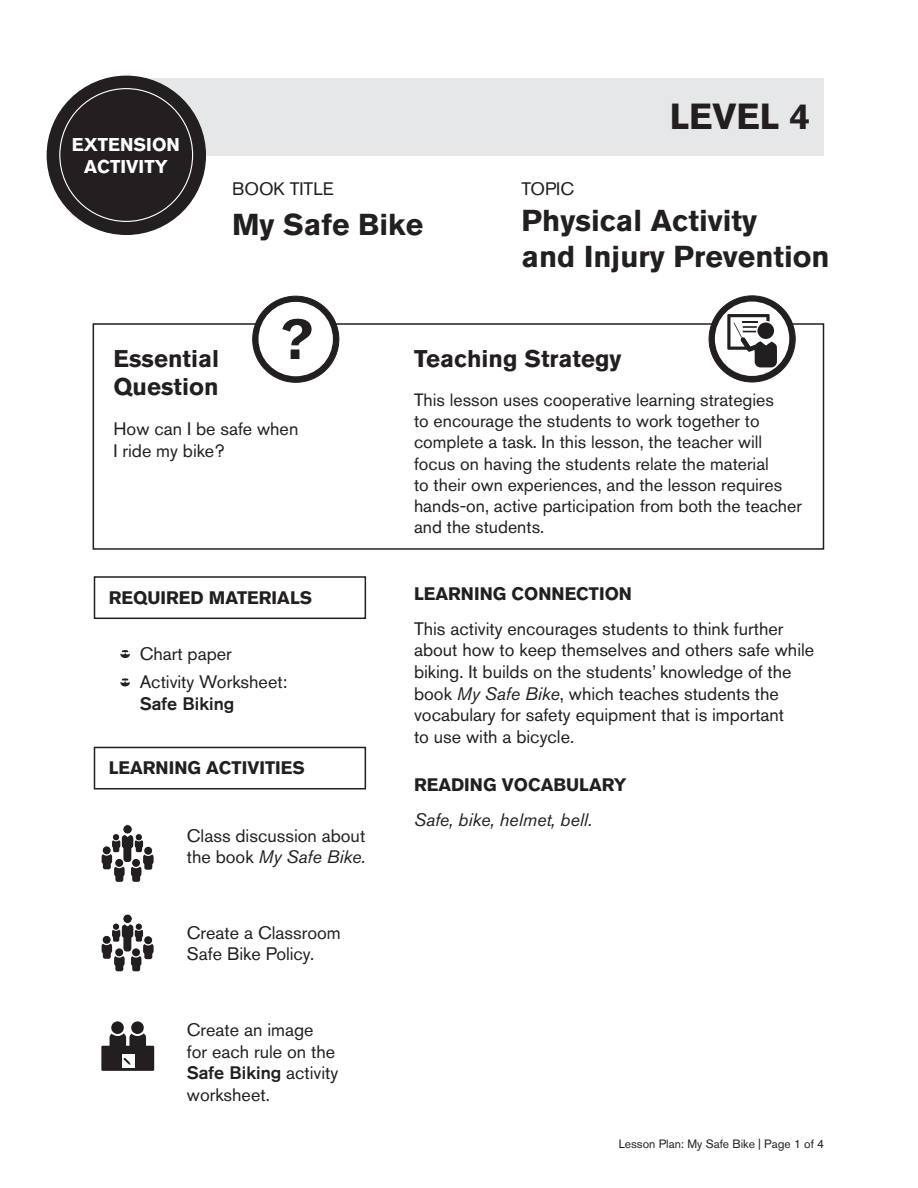
<style>
.page{position:relative;width:918px;height:1188px;background:#fff}
.page>*{position:absolute;margin:0;border:0;box-sizing:border-box;transform-origin:0 0}
.t1{font:700 61.5px "Akzidenz Grotesk BQ";color:#231f20}
.t2{font:700 36px "Akzidenz Grotesk BQ";color:#231f20}
.t3{font:700 30px/36px "Akzidenz Grotesk BQ";color:#231f20}
.t4{font:700 24px "Akzidenz Grotesk BQ";color:#231f20}
.t5{font:700 18.45px/22px "Akzidenz Grotesk BQ";color:#fff;text-align:center}
.BODY{font:18px/21.6px "Akzidenz Grotesk BQ";color:#231f20}
.LEARNING_ACTIVITIES{font:18px/21.6px "Akzidenz Grotesk BQ";color:#231f20}
.SUB1{font:700 18px "Akzidenz Grotesk BQ";color:#231f20}
.STAR_BULLETS{font:18px/21.6px "Akzidenz Grotesk BQ";color:#231f20}
.Teaching_Strategy{font:18px/21.6px "Akzidenz Grotesk BQ";color:#231f20}
.VOCAB{font:italic 18px "Akzidenz Grotesk BQ";color:#231f20}
.Teaching_Strategy-2{font:17.7px/21.3px "Akzidenz Grotesk BQ";color:#231f20}
.t6{font:12px "Akzidenz Grotesk BQ";color:#231f20}
.s1{font-weight:500}
.s2{font-style:italic}
</style>
<div class="page">
<div style="left:139px;top:78px;width:685px;height:78px;background:#e6e7e9"></div>
<div style="left:47px;top:76px;width:158px;height:158px;background:#231f20;border-radius:50%"></div>
<div style="left:93px;top:323px;width:731px;height:227px;border:2px solid #231f20"></div>
<div style="left:94px;top:747px;width:272px;height:43px;border:2px solid #231f20"></div>
<svg style="left:253px;top:296px;width:86px;height:86px;background:#3b3839"></svg>
<div style="left:260px;top:303px;width:72px;height:72px;background:#fff;border-radius:50%"></div>
<div style="left:259px;top:302px;width:74px;height:74px;border:2px solid #fff;border-radius:50%"></div>
<svg style="left:709px;top:296px;width:86px;height:86px;background:#3b3838"></svg>
<div style="left:716px;top:303px;width:72px;height:72px;background:#fff;border-radius:50%"></div>
<div style="left:715px;top:302px;width:74px;height:74px;border:2px solid #fff;border-radius:50%"></div>
<div style="left:755px;top:346px;width:22px;height:21px;background:#231f20;border-radius:6px"></div>
<svg style="left:727px;top:314px;width:50px;height:41px"></svg>
<div style="left:131px;top:866px;width:10px;height:11px;background:#231f20;border-radius:3px"></div>
<div style="left:132px;top:873px;width:8px;height:9px;background:#231f20;border-radius:2px"></div>
<div style="left:144px;top:861px;width:8px;height:9px;background:#231f20;border-radius:2px"></div>
<div style="left:114px;top:866px;width:11px;height:11px;background:#231f20;border-radius:3px"></div>
<div style="left:115px;top:873px;width:8px;height:9px;background:#231f20;border-radius:2px"></div>
<div style="left:103px;top:861px;width:8px;height:8px;background:#231f20;border-radius:2px"></div>
<svg style="left:101px;top:824px;width:52px;height:44px"></svg>
<div style="left:131px;top:956px;width:10px;height:10px;background:#231f20;border-radius:3px"></div>
<div style="left:132px;top:963px;width:8px;height:8px;background:#231f20;border-radius:2px"></div>
<div style="left:114px;top:956px;width:11px;height:10px;background:#231f20;border-radius:3px"></div>
<div style="left:115px;top:963px;width:8px;height:8px;background:#231f20;border-radius:2px"></div>
<svg style="left:101px;top:914px;width:52px;height:44px"></svg>
<svg style="left:120px;top:650px;width:10px;height:8px"></svg>
<svg style="left:120px;top:678px;width:10px;height:8px"></svg>
<div style="left:94px;top:576px;width:272px;height:43px;border:2px solid #231f20"></div>
<div style="left:129px;top:1033px;width:17px;height:16px;background:#231f20;border-radius:4px"></div>
<div style="left:110px;top:1033px;width:16px;height:16px;background:#231f20;border-radius:4px"></div>
<svg style="left:110px;top:1021px;width:36px;height:15px"></svg>
<div style="left:101px;top:1046px;width:53px;height:25px;background:#231f20"></div>
<div style="left:122px;top:1055px;width:13px;height:13px;background:#fff"></div>
<svg style="left:124px;top:1058px;width:7px;height:7px"></svg>
<p class="t5" style="left:72px;top:133px;width:110px">EXTENSION<br>ACTIVITY</p>
<p class="BODY" style="left:232px;top:178px;width:103px">BOOK TITLE</p>
<p class="t3" style="left:232px;top:206px;width:193px">My Safe Bike</p>
<p class="t2" style="left:670px;top:96px;width:142px">LEVEL 4</p>
<p class="BODY" style="left:522px;top:178px;width:54px">TOPIC</p>
<p class="t3" style="left:522px;top:203px;width:310px">Physical Activity<br>and Injury Prevention</p>
<p class="t1" style="left:276px;top:304px;width:39px">?</p>
<p class="t4" style="left:114px;top:344px;width:107px">Essential</p>
<p class="t4" style="left:114px;top:373px;width:107px">Question</p>
<p class="Teaching_Strategy" style="left:114px;top:418px;width:186px">How can I be safe when<br>I ride my bike?</p>
<p class="SUB1" style="left:109px;top:587px;width:205px">REQUIRED MATERIALS</p>
<p class="STAR_BULLETS" style="left:140px;top:643px;width:94px">Chart paper</p>
<p class="STAR_BULLETS" style="left:140px;top:671px;width:149px">Activity Worksheet:<br><span class="s1">Safe Biking</span></p>
<p class="SUB1" style="left:109px;top:758px;width:198px">LEARNING ACTIVITIES</p>
<p class="LEARNING_ACTIVITIES" style="left:187px;top:824px;width:180px">Class discussion about the book <span class="s2">My Safe Bike.</span></p>
<p class="LEARNING_ACTIVITIES" style="left:187px;top:922px;width:155px">Create a Classroom<br>Safe Bike Policy.</p>
<p class="LEARNING_ACTIVITIES" style="left:187px;top:1019px;width:153px">Create an image<br>for each rule on the<br><span class="s1">Safe Biking</span> activity worksheet.</p>
<p class="t4" style="left:414px;top:344px;width:209px">Teaching Strategy</p>
<p class="Teaching_Strategy-2" style="left:414px;top:389px;width:389px">This lesson uses cooperative learning strategies<br>to encourage the students to work together to complete a task. In this lesson, the teacher will focus on having the students relate the material<br>to their own experiences, and the lesson requires hands-on, active participation from both the teacher and the students.</p>
<p class="SUB1" style="left:414px;top:583px;width:220px">LEARNING CONNECTION</p>
<p class="BODY" style="left:414px;top:618px;width:402px">This activity encourages students to think further about how to keep themselves and others safe while biking. It builds on the students’ knowledge of the book <span class="s2">My Safe Bike</span>, which teaches students the vocabulary for safety equipment that is important<br>to use with a bicycle.</p>
<p class="SUB1" style="left:414px;top:775px;width:214px">READING VOCABULARY</p>
<p class="VOCAB" style="left:414px;top:809px;width:180px">Safe, bike, helmet, bell.</p>
<p class="t6" style="left:619px;top:1137px;width:207px">Lesson Plan: My Safe Bike | Page 1 of 4</p>
</div>
